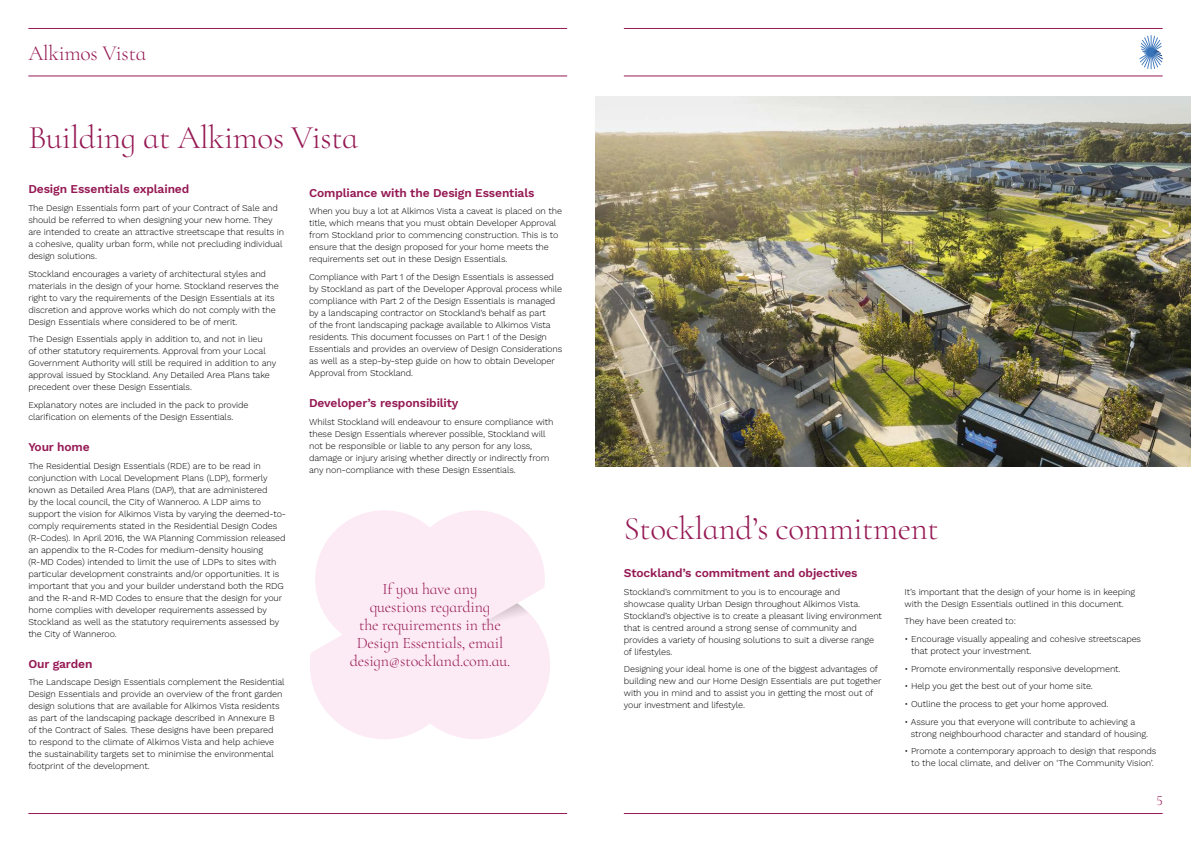
<style>
.page{position:relative;width:1191px;height:842px;background:#fff}
.page>*{position:absolute;margin:0;border:0;box-sizing:border-box;transform-origin:0 0}
.t1{font:300 33px "Cormorant Infant";letter-spacing:-.01em;color:#951954}
.t2{font:300 21.5px "Cormorant Infant";letter-spacing:-.01em;color:#951954}
.t3{font:300 16px/18px "Cormorant Infant";letter-spacing:-.01em;color:#951954;text-align:center}
.t4{font:300 14px "Cormorant Infant";color:#951954}
.t5{font:600 12px "Work Sans";letter-spacing:-.01em;color:#951954}
.t6{font:300 9px/12px "Work Sans";letter-spacing:-.01em;color:#000}
</style>
<div class="page">
<img style="left:595px;top:96px;width:596px;height:370px">
<hr style="left:28px;top:813px;width:539px;height:1px;background:#951954">
<hr style="left:624px;top:813px;width:538px;height:1px;background:#951954">
<hr style="left:28px;top:28px;width:539px;height:1px;background:#951954">
<hr style="left:28px;top:76px;width:539px;height:1px;background:#951954">
<hr style="left:624px;top:28px;width:538px;height:1px;background:#951954">
<hr style="left:624px;top:76px;width:538px;height:1px;background:#951954">
<svg style="left:1139px;top:35px;width:23px;height:34px"></svg>
<svg style="left:310px;top:510px;width:240px;height:229px;background:#fcedf5"></svg>
<svg style="left:476px;top:603px;width:73px;height:45px"></svg>
<h2 class="t2" style="left:28px;top:40px;width:119px">Alkimos Vista</h2>
<h1 class="t1" style="left:28px;top:118px;width:331px">Building at Alkimos Vista</h1>
<h3 class="t5" style="left:28px;top:180px;width:162px">Design Essentials explained</h3>
<p class="t6" style="left:28px;top:202px;width:257px">The Design Essentials form part of your Contract of Sale and should be referred to when designing your new home. They are intended to create an attractive streetscape that results in a cohesive, quality urban form, while not precluding individual design solutions.</p>
<p class="t6" style="left:28px;top:267px;width:252px">Stockland encourages a variety of architectural styles and materials in the design of your home. Stockland reserves the right to vary the requirements of the Design Essentials at its discretion and approve works which do not comply with the Design Essentials where considered to be of merit.</p>
<p class="t6" style="left:28px;top:333px;width:249px">The Design Essentials apply in addition to, and not in lieu<br>of other statutory requirements. Approval from your Local Government Authority will still be required in addition to any approval issued by Stockland. Any Detailed Area Plans take precedent over these Design Essentials.</p>
<p class="t6" style="left:28px;top:399px;width:222px">Explanatory notes are included in the pack to provide clarification on elements of the Design Essentials.</p>
<h3 class="t5" style="left:28px;top:438px;width:63px">Your home</h3>
<p class="t6" style="left:28px;top:459px;width:259px">The Residential Design Essentials (RDE) are to be read in conjunction with Local Development Plans (LDP), formerly known as Detailed Area Plans (DAP), that are administered<br>by the local council, the City of Wanneroo. A LDP aims to support the vision for Alkimos Vista by varying the deemed-to&shy;comply requirements stated in the Residential Design Codes (R-Codes). In April 2016, the WA Planning Commission released an appendix to the R-Codes for medium-density housing (R-MD Codes) intended to limit the use of LDPs to sites with particular development constraints and/or opportunities. It is important that you and your builder understand both the RDG and the R-and R-MD Codes to ensure that the design for your home complies with developer requirements assessed by Stockland as well as the statutory requirements assessed by the City of Wanneroo.</p>
<h3 class="t5" style="left:28px;top:654px;width:66px">Our garden</h3>
<p class="t6" style="left:28px;top:676px;width:258px">The Landscape Design Essentials complement the Residential Design Essentials and provide an overview of the front garden design solutions that are available for Alkimos Vista residents as part of the landscaping package described in Annexure B of the Contract of Sales. These designs have been prepared<br>to respond to the climate of Alkimos Vista and help achieve the sustainability targets set to minimise the environmental footprint of the development.</p>
<h3 class="t5" style="left:309px;top:183px;width:227px">Compliance with the Design Essentials</h3>
<p class="t6" style="left:309px;top:205px;width:254px">When you buy a lot at Alkimos Vista a caveat is placed on the title, which means that you must obtain Developer Approval from Stockland prior to commencing construction. This is to ensure that the design proposed for your home meets the requirements set out in these Design Essentials.</p>
<p class="t6" style="left:309px;top:270px;width:255px">Compliance with Part 1 of the Design Essentials is assessed by Stockland as part of the Developer Approval process while compliance with Part 2 of the Design Essentials is managed by a landscaping contractor on Stockland’s behalf as part<br>of the front landscaping package available to Alkimos Vista residents. This document focusses on Part 1 of the Design Essentials and provides an overview of Design Considerations as well as a step-by-step guide on how to obtain Developer Approval from Stockland.</p>
<h3 class="t5" style="left:309px;top:394px;width:151px">Developer’s responsibility</h3>
<p class="t6" style="left:309px;top:415px;width:246px">Whilst Stockland will endeavour to ensure compliance with these Design Essentials wherever possible, Stockland will not be responsible or liable to any person for any loss, damage or injury arising whether directly or indirectly from any non-compliance with these Design Essentials.</p>
<h3 class="t3" style="left:350px;top:580px;width:162px">If you have any<br>questions regarding<br>the requirements in the<br>Design Essentials, email design@stockland.com.au.</h3>
<h1 class="t1" style="left:624px;top:508px;width:316px">Stockland’s commitment</h1>
<h3 class="t5" style="left:624px;top:564px;width:235px">Stockland’s commitment and objectives</h3>
<p class="t6" style="left:624px;top:585px;width:259px">Stockland’s commitment to you is to encourage and showcase quality Urban Design throughout Alkimos Vista.<br>Stockland’s objective is to create a pleasant living environment that is centred around a strong sense of community and provides a variety of housing solutions to suit a diverse range of lifestyles.</p>
<p class="t6" style="left:624px;top:663px;width:259px">Designing your ideal home is one of the biggest advantages of building new and our Home Design Essentials are put together with you in mind and to assist you in getting the most out of your investment and lifestyle.</p>
<p class="t6" style="left:904px;top:585px;width:232px">It’s important that the design of your home is in keeping with the Design Essentials outlined in this document.</p>
<p class="t6" style="left:904px;top:615px;width:113px">They have been created to:</p>
<p class="t6" style="left:911px;top:633px;width:232px;text-indent:-7px">• Encourage visually appealing and cohesive streetscapes that protect your investment.</p>
<p class="t6" style="left:904px;top:662px;width:217px">• Promote environmentally responsive development.</p>
<p class="t6" style="left:904px;top:680px;width:190px">• Help you get the best out of your home site.</p>
<p class="t6" style="left:904px;top:698px;width:205px">• Outline the process to get your home approved.</p>
<p class="t6" style="left:910px;top:715px;width:239px;text-indent:-6px">• Assure you that everyone will contribute to achieving a strong neighbourhood character and standard of housing.</p>
<p class="t6" style="left:904px;top:745px;width:253px;text-align:center">• Promote a contemporary approach to design that responds to the local climate, and deliver on ‘The Community Vision’.</p>
<h3 class="t4" style="left:1156px;top:792px;width:8px">5</h3>
</div>
